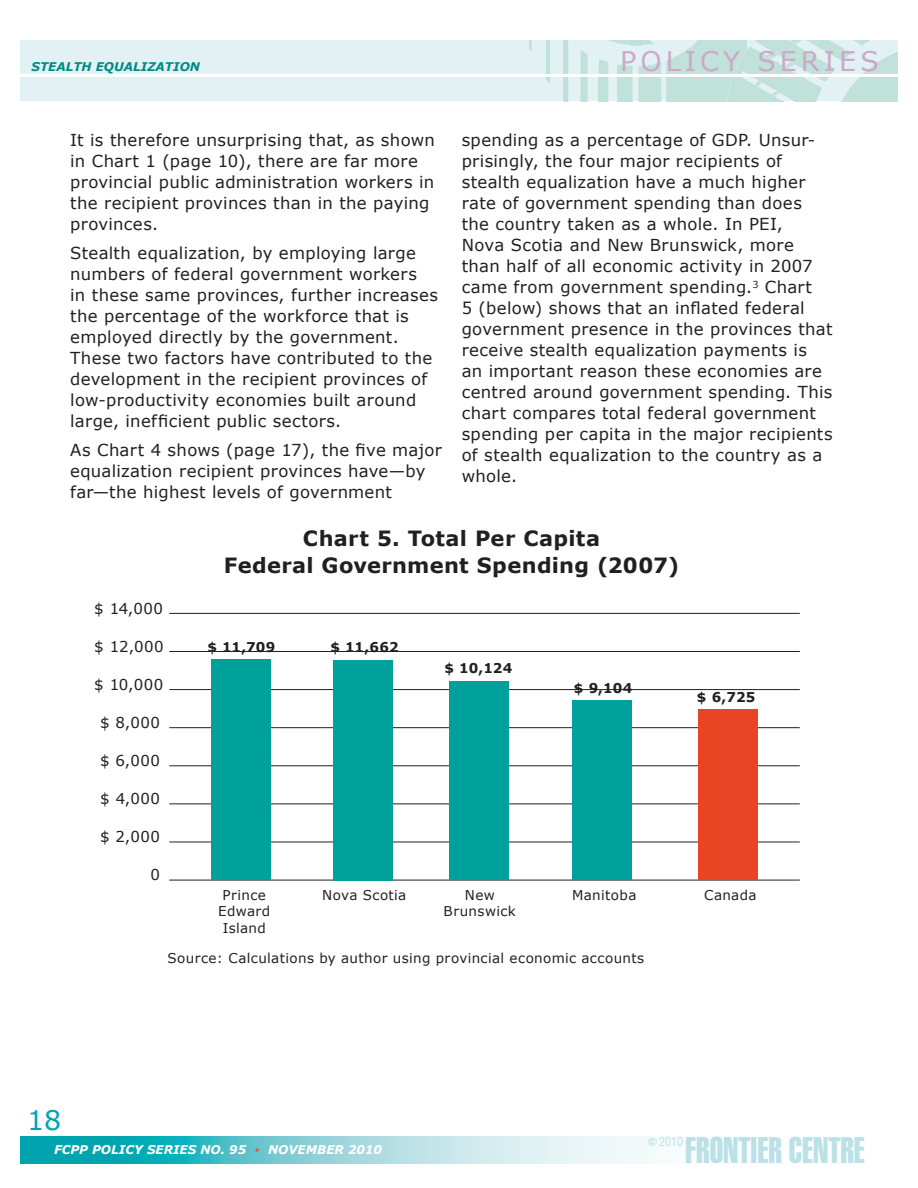
<style>
.page{position:relative;width:918px;height:1188px;background:#fff}
.page>*{position:absolute;margin:0;border:0;box-sizing:border-box;transform-origin:0 0}
.t1{font:36px "Swiss 911 BT Extra Compressed";color:#bbe1e6}
.t2{font:27px "Verdana";letter-spacing:.15em;color:#cca8c9}
.t3{font:27px "Verdana";color:#00a4af}
.t4{font:700 21px/27px "Verdana";letter-spacing:.015em;color:#231f20;text-align:center}
.t5{font:16.5px/21px "Verdana";letter-spacing:.02em;color:#231f20}
.t6{font:15px "Verdana";letter-spacing:.03em;color:#231f20}
.t7{font:13.5px/16.5px "Verdana";letter-spacing:.03em;color:#231f20;text-align:center}
.t8{font:700 13.5px "Verdana";letter-spacing:.005em;color:#231f20}
.t9{font:italic 700 12px "Verdana";color:#fff}
.t10{font:italic 700 12px "Verdana";color:#008a87}
.t11{font:condensed 12px "Swiss 721 BT";color:#bbe1e6}
.s1{font-weight:400;font-style:normal;font-size:9px;color:#d95842}
.s2{font-family:"Swiss 911 BT Extra Compressed";font-stretch:normal}
</style>
<div class="page">
<div style="left:20px;top:40px;width:878px;height:61px;background:#e2f2f4"></div>
<svg style="left:20px;top:1137px;width:638px;height:26px;background:#81d0d6"></svg>
<img style="left:530px;top:41px;width:188px;height:60px">
<img style="left:718px;top:41px;width:180px;height:60px">
<hr style="left:20px;top:74px;width:878px;height:2px;background:#fff">
<hr style="left:169px;top:613px;width:631px;height:1px;background:#231f20">
<hr style="left:169px;top:651px;width:631px;height:1px;background:#231f20">
<hr style="left:169px;top:689px;width:631px;height:1px;background:#231f20">
<hr style="left:169px;top:727px;width:631px;height:1px;background:#231f20">
<hr style="left:169px;top:766px;width:631px;height:1px;background:#231f20">
<hr style="left:169px;top:804px;width:631px;height:1px;background:#231f20">
<hr style="left:169px;top:842px;width:631px;height:1px;background:#231f20">
<hr style="left:169px;top:880px;width:631px;height:1px;background:#231f20">
<div style="left:211px;top:659px;width:60px;height:221px;background:#00a09b"></div>
<div style="left:334px;top:660px;width:59px;height:220px;background:#00a09b"></div>
<div style="left:450px;top:681px;width:59px;height:199px;background:#00a09b"></div>
<div style="left:572px;top:701px;width:60px;height:179px;background:#00a09b"></div>
<div style="left:698px;top:709px;width:60px;height:171px;background:#e94524"></div>
<p class="t10" style="left:32px;top:59px;width:170px">STEALTH EQUALIZATION</p>
<h2 class="t2" style="left:620px;top:44px;width:260px">POLICY SERIES</h2>
<p class="t5" style="left:70px;top:129px;width:366px">It is therefore unsurprising that, as shown in Chart 1 (page 10), there are far more provincial public administration workers in the recipient provinces than in the paying provinces.</p>
<p class="t5" style="left:70px;top:242px;width:369px">Stealth equalization, by employing large numbers of federal government workers<br>in these same provinces, further increases the percentage of the workforce that is employed directly by the government.<br>These two factors have contributed to the development in the recipient provinces of low-productivity economies built around large, inefficient public sectors.</p>
<p class="t5" style="left:70px;top:439px;width:373px">As Chart 4 shows (page 17), the five major equalization recipient provinces have—by far—the highest levels of government</p>
<p class="t5" style="left:462px;top:129px;width:373px">spending as a percentage of GDP. Unsur&shy;prisingly, the four major recipients of stealth equalization have a much higher rate of government spending than does the country taken as a whole. In PEI,<br>Nova Scotia and New Brunswick, more than half of all economic activity in 2007 came from government spending.<sup>3</sup> Chart<br>5 (below) shows that an inflated federal government presence in the provinces that receive stealth equalization payments is<br>an important reason these economies are centred around government spending. This chart compares total federal government spending per capita in the major recipients of stealth equalization to the country as a whole.</p>
<p class="t6" style="left:94px;top:599px;width:70px">$ 14,000</p>
<p class="t6" style="left:94px;top:637px;width:71px">$ 12,000</p>
<p class="t6" style="left:94px;top:675px;width:70px">$ 10,000</p>
<p class="t6" style="left:100px;top:713px;width:61px">$ 8,000</p>
<p class="t6" style="left:100px;top:751px;width:61px">$ 6,000</p>
<p class="t6" style="left:100px;top:789px;width:61px">$ 4,000</p>
<p class="t6" style="left:100px;top:827px;width:61px">$ 2,000</p>
<p class="t6" style="left:150px;top:865px;width:11px">0</p>
<p class="t4" style="left:224px;top:524px;width:457px">Chart 5. Total Per Capita<br>Federal Government Spending (2007)</p>
<p class="t8" style="left:207px;top:638px;width:70px">$ 11,709</p>
<p class="t8" style="left:331px;top:639px;width:70px">$ 11,662</p>
<p class="t8" style="left:444px;top:660px;width:70px">$ 10,124</p>
<p class="t8" style="left:574px;top:679px;width:60px">$ 9,104</p>
<p class="t8" style="left:697px;top:688px;width:60px">$ 6,725</p>
<p class="t7" style="left:218px;top:886px;width:54px">Prince<br>Edward<br>Island</p>
<p class="t7" style="left:322px;top:886px;width:86px">Nova Scotia</p>
<p class="t7" style="left:444px;top:886px;width:74px">New<br>Brunswick</p>
<p class="t7" style="left:572px;top:886px;width:66px">Manitoba</p>
<p class="t7" style="left:704px;top:886px;width:54px">Canada</p>
<h2 class="t3" style="left:27px;top:1103px;width:36px">18</h2>
<p class="t7" style="left:168px;top:949px;width:478px">Source: Calculations by author using provincial economic accounts</p>
<p class="t9" style="left:54px;top:1142px;width:330px">FCPP POLICY SERIES NO. 95 <span class="s1">•</span> NOVEMBER 2010</p>
<h1 class="t1" style="left:685px;top:1130px;width:181px">FRONTIER CENTRE</h1>
<p class="t11" style="left:648px;top:1134px;width:37px"><span class="s2">©</span> 2010</p>
</div>
